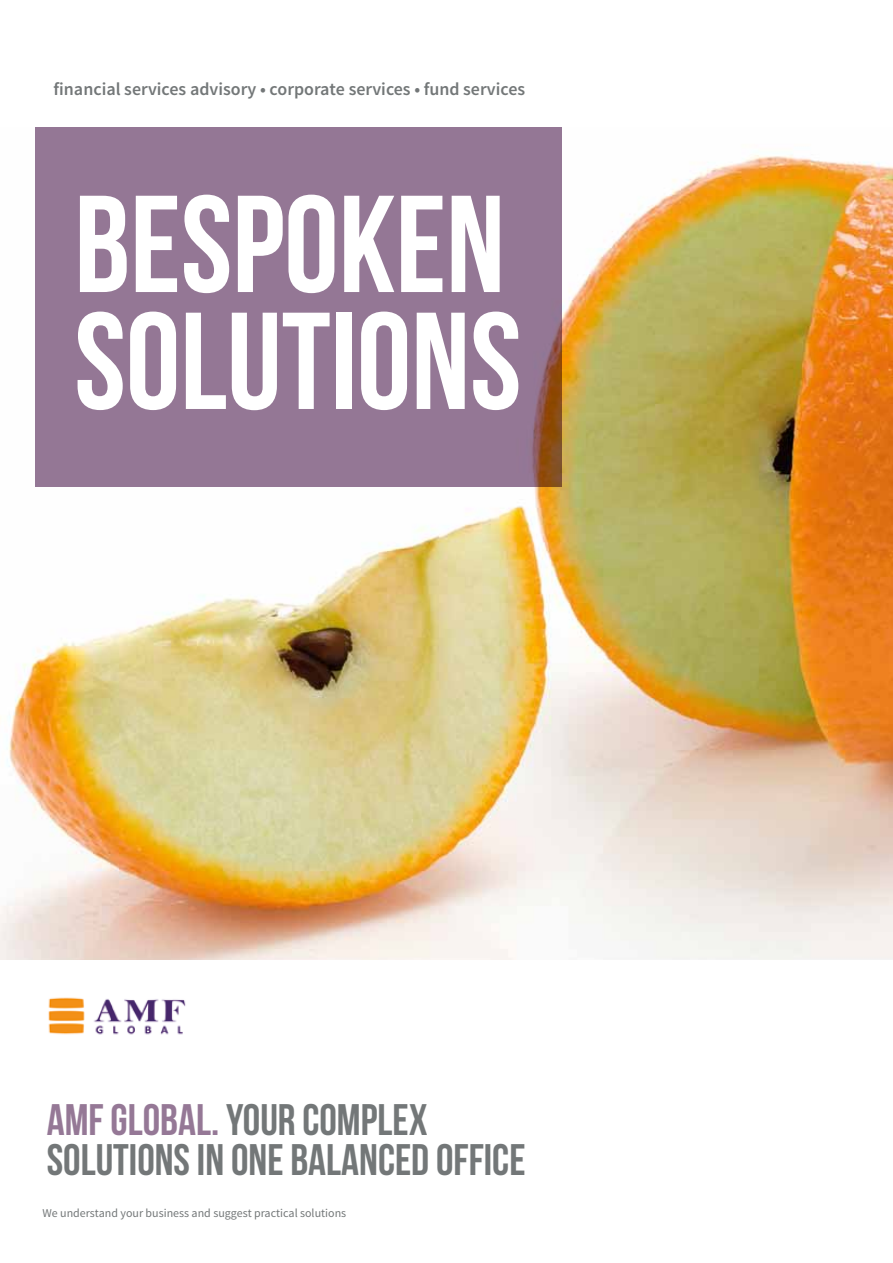
<style>
.page{position:relative;width:893px;height:1263px;background:#fff}
.page>*{position:absolute;margin:0;border:0;box-sizing:border-box;transform-origin:0 0}
.t1{font:137.55px/117px "Bebas Neue";color:#fff}
.t2{font:44.1px/40.3px "Bebas Neue";color:#737778}
.t3{font:600 18px "Source Sans Pro";color:#737778}
.t4{font:12px "Source Sans Pro";color:#737778}
.s1{color:#957896}
</style>
<div class="page">
<img style="left:0;top:128px;width:893px;height:832px">
<div style="left:35px;top:128px;width:526px;height:359px;background:#957896"></div>
<img style="left:48px;top:997px;width:138px;height:38px">
<p class="t3" style="left:54px;top:77px;width:473px">financial services advisory • corporate services • fund services</p>
<h1 class="t1" style="left:74px;top:184px;width:449px">BESPOKEN<br>SOLUTIONS</h1>
<h2 class="t2" style="left:47px;top:1099px;width:480px"><span class="s1">AMF GLOBAL.</span> YOUR COMPLEX<br>SOLUTIONS IN ONE BALANCED OFFICE</h2>
<p class="t4" style="left:43px;top:1205px;width:305px">We understand your business and suggest practical solutions</p>
</div>
